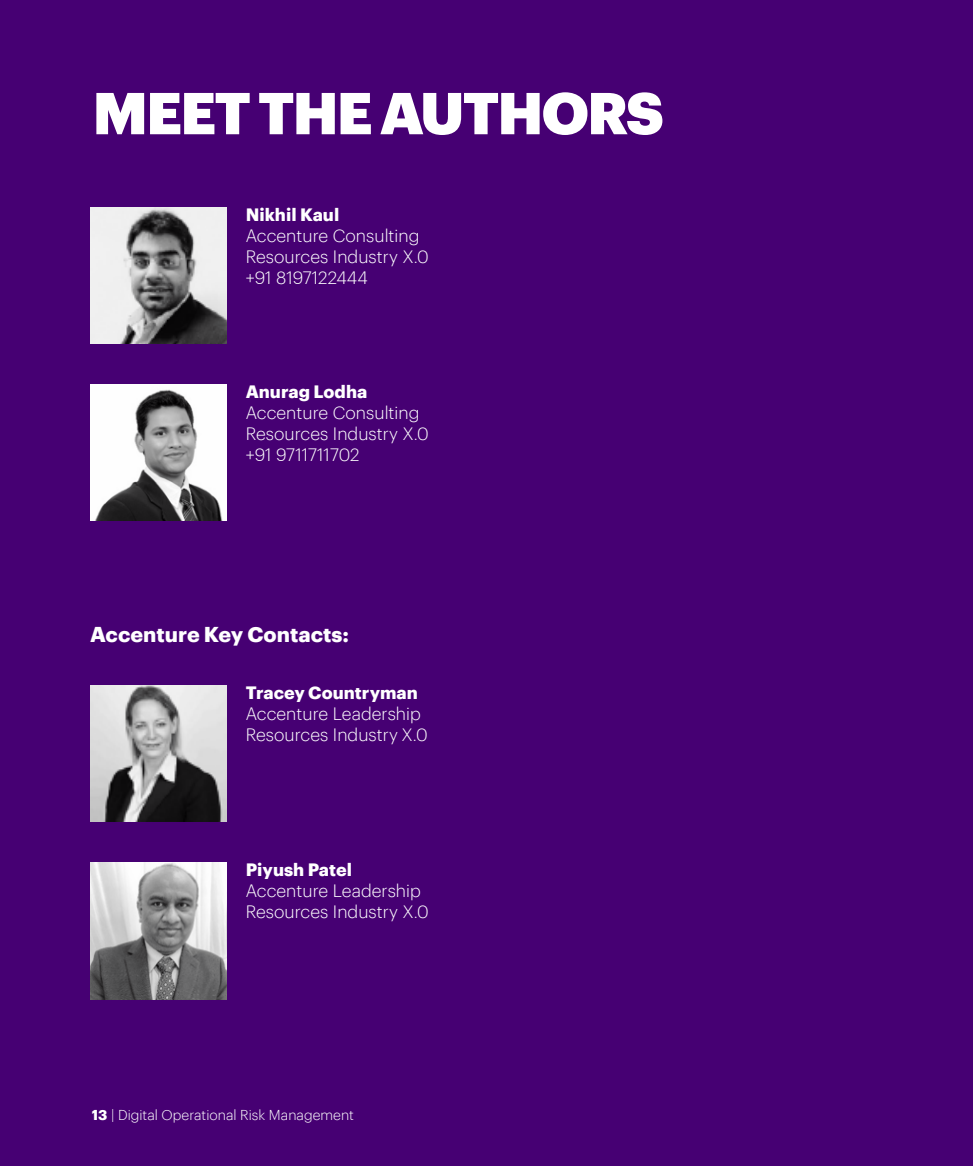
<style>
.page{position:relative;width:973px;height:1166px;background:#fff}
.page>*{position:absolute;margin:0;border:0;box-sizing:border-box;transform-origin:0 0}
.t1{font:900 57.75px "Graphik";letter-spacing:-.03em;color:#fff}
.t2{font:700 21px "Graphik";color:#fff}
.t3{font:300 17.5px/21px "Graphik";color:#fff}
.t4{font:700 17.5px "Graphik";color:#fff}
.t5{font:300 14px "Graphik";color:#fff}
.s1{font-weight:700}
</style>
<div class="page">
<div style="left:0;top:0;width:972px;height:1166px;background:#460073"></div>
<img style="left:90px;top:207px;width:136px;height:137px">
<img style="left:90px;top:384px;width:136px;height:136px">
<img style="left:90px;top:685px;width:136px;height:137px">
<img style="left:90px;top:863px;width:136px;height:136px">
<h1 class="t1" style="left:93px;top:68px;width:572px">MEET THE AUTHORS</h1>
<p class="t4" style="left:246px;top:201px;width:95px">Nikhil Kaul</p>
<p class="t3" style="left:246px;top:223px;width:184px">Accenture Consulting<br>Resources Industry X.0 +91 8197122444</p>
<p class="t4" style="left:246px;top:378px;width:123px">Anurag Lodha</p>
<p class="t3" style="left:246px;top:400px;width:184px">Accenture Consulting<br>Resources Industry X.0 +91 9711711702</p>
<p class="t2" style="left:90px;top:618px;width:260px">Accenture Key Contacts:</p>
<p class="t4" style="left:246px;top:679px;width:174px">Tracey Countryman</p>
<p class="t3" style="left:246px;top:701px;width:183px">Accenture Leadership<br>Resources Industry X.0</p>
<p class="t4" style="left:246px;top:856px;width:108px">Piyush Patel</p>
<p class="t3" style="left:246px;top:879px;width:184px">Accenture Leadership<br>Resources Industry X.0</p>
<p class="t5" style="left:92px;top:1105px;width:263px"><span class="s1">13</span> | Digital Operational Risk Management</p>
</div>
